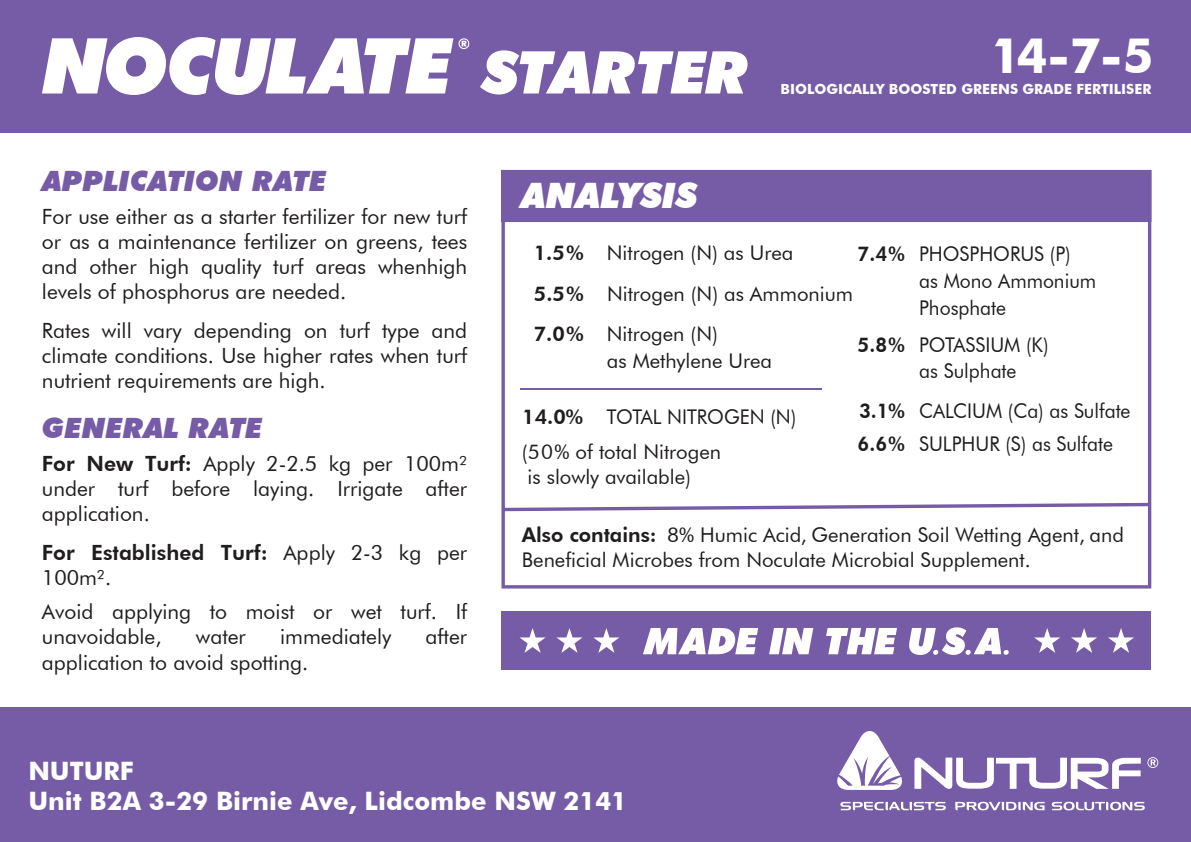
<style>
.page{position:relative;width:1191px;height:842px;background:#fff}
.page>*{position:absolute;margin:0;border:0;box-sizing:border-box;transform-origin:0 0}
.t1{font:700 49px "Futura BT";color:#fff}
.t2{font:italic 900 35px "Futura BT";color:#fff}
.t3{font:italic 900 28px "Futura BT";color:#765ba6}
.t4{font:700 25.4px/30px "Futura BT";color:#fff}
.t5{font:21px/25.2px "Futura BT";color:#201d1e;text-align:justify}
.t6{font:800 21px/25.2px "Futura BT";color:#201d1e}
.t7{font:20.3px/40.6px "Futura BT";color:#201d1e}
.t8{font:20.3px/27px "Futura BT";color:#201d1e;scale:.95 1}
.t9{font:700 14px "Futura BT";color:#fff}
.s1{font-weight:800}
.s2{font-weight:400}
</style>
<div class="page">
<div style="left:0;top:708px;width:1191px;height:134px;background:#765ba6"></div>
<div style="left:0;top:0;width:1191px;height:132px;background:#765ba6"></div>
<svg style="left:480px;top:50px;width:267px;height:45px"></svg>
<svg style="left:42px;top:37px;width:427px;height:58px"></svg>
<svg style="left:501px;top:170px;width:650px;height:418px"></svg>
<hr style="left:520px;top:388px;width:302px;height:2px;background:#765ba6">
<svg style="left:503px;top:503px;width:646px;height:8px"></svg>
<div style="left:501px;top:611px;width:650px;height:58px;background:#765ba6"></div>
<svg style="left:643px;top:628px;width:115px;height:26px"></svg>
<svg style="left:769px;top:628px;width:44px;height:26px"></svg>
<svg style="left:826px;top:628px;width:71px;height:26px"></svg>
<svg style="left:909px;top:627px;width:99px;height:28px"></svg>
<svg style="left:519px;top:628px;width:26px;height:25px"></svg>
<svg style="left:556px;top:628px;width:26px;height:25px"></svg>
<svg style="left:593px;top:628px;width:26px;height:25px"></svg>
<svg style="left:1034px;top:628px;width:26px;height:25px"></svg>
<svg style="left:1071px;top:628px;width:26px;height:25px"></svg>
<svg style="left:1108px;top:628px;width:26px;height:25px"></svg>
<svg style="left:914px;top:757px;width:226px;height:32px"></svg>
<svg style="left:837px;top:731px;width:65px;height:59px"></svg>
<svg style="left:1147px;top:757px;width:11px;height:11px"></svg>
<svg style="left:840px;top:802px;width:105px;height:8px"></svg>
<svg style="left:955px;top:802px;width:89px;height:8px"></svg>
<svg style="left:1051px;top:802px;width:93px;height:8px"></svg>
<h1 class="t1" style="left:991px;top:26px;width:164px">14-7-5</h1>
<h3 class="t3" style="left:42px;top:164px;width:286px">APPLICATION RATE</h3>
<p class="t5" style="left:42px;top:203px;width:427px">For use either as a starter fertilizer for new turf or as a maintenance fertilizer on greens, tees and other high quality turf areas whenhigh levels of phosphorus are needed.</p>
<p class="t5" style="left:42px;top:317px;width:427px">Rates will vary depending on turf type and climate conditions. Use higher rates when turf nutrient requirements are high.</p>
<h3 class="t3" style="left:42px;top:411px;width:222px">GENERAL RATE</h3>
<p class="t5" style="left:42px;top:450px;width:427px"><span class="s1">For New Turf:</span> Apply 2-2.5 kg per 100m² under turf before laying. Irrigate after application.</p>
<p class="t6" style="left:42px;top:540px;width:427px">For Established Turf: <span class="s2">Apply 2-3 kg per<br>100m².</span></p>
<p class="t5" style="left:42px;top:599px;width:427px">Avoid applying to moist or wet turf. If unavoidable,</p>
<p class="t5" style="left:196px;top:624px;width:52px">water</p>
<p class="t5" style="left:280px;top:624px;width:113px">immediately</p>
<p class="t5" style="left:425px;top:624px;width:43px">after</p>
<p class="t5" style="left:42px;top:649px;width:268px">application to avoid spotting.</p>
<h2 class="t2" style="left:521px;top:175px;width:177px">ANALYSIS</h2>
<p class="t9" style="left:780px;top:80px;width:372px">BIOLOGICALLY BOOSTED GREENS GRADE FERTILISER</p>
<p class="t7" style="left:534px;top:233px;width:321px"><span class="s1">1.5%</span> Nitrogen (N) as Urea<br><span class="s1">5.5%</span> Nitrogen (N) as Ammonium<br><span class="s1">7.0%</span> Nitrogen (N)</p>
<p class="t7" style="left:607px;top:341px;width:167px">as Methylene Urea</p>
<p class="t8" style="left:522px;top:403px;width:290px"><span class="s1">14.0%</span> TOTAL NITROGEN (N)</p>
<p class="t8" style="left:919px;top:240px;width:188px;text-indent:-62px"><span class="s1">7.4%</span> PHOSPHORUS (P)<br>as Mono Ammonium<br>Phosphate</p>
<p class="t8" style="left:919px;top:332px;width:138px;line-height:25.8px;text-indent:-62px"><span class="s1">5.8%</span> POTASSIUM (K) as Sulphate</p>
<p class="t8" style="left:857px;top:394px;width:289px;line-height:33px"><span class="s1">3.1%</span> CALCIUM (Ca) as Sulfate<br><span class="s1">6.6%</span> SULPHUR (S) as Sulfate</p>
<p class="t7" style="left:522px;top:438px;width:201px;line-height:25.4px">(50% of total Nitrogen is slowly available)</p>
<p class="t7" style="left:522px;top:522px;width:603px;line-height:25.3px"><span class="s1">Also contains:</span> 8% Humic Acid, Generation Soil Wetting Agent, and<br>Beneficial Microbes from Noculate Microbial Supplement.</p>
<p class="t4" style="left:28px;top:756px;width:600px">NUTURF<br>Unit B2A 3-29 Birnie Ave, Lidcombe NSW 2141</p>
</div>
